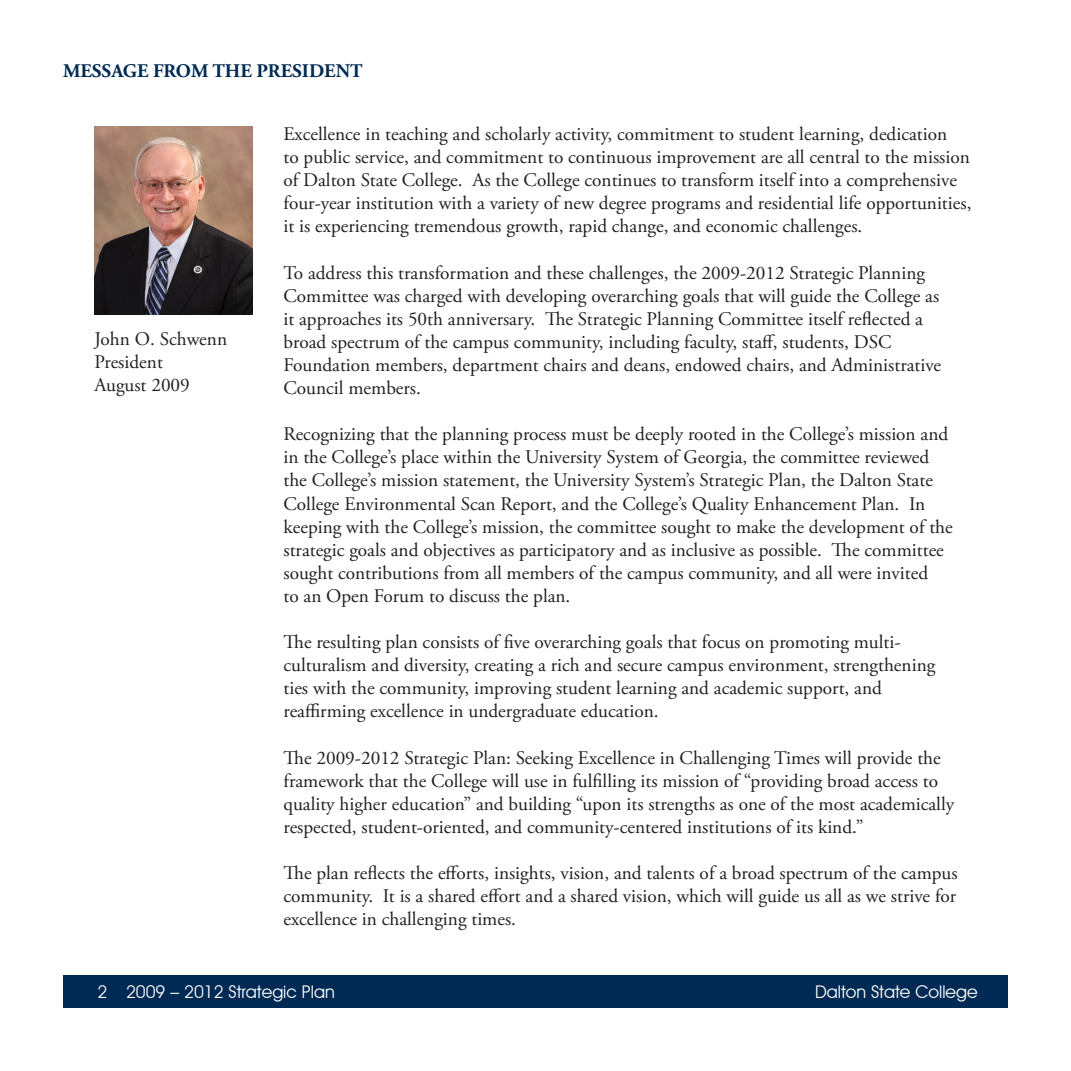
<style>
.page{position:relative;width:1071px;height:1071px;background:#fff}
.page>*{position:absolute;margin:0;border:0;box-sizing:border-box;transform-origin:0 0}
.t1{font:19.25px/23.1px "Adobe Garamond Pro";color:#231f20}
.t2{font:700 19.25px "Adobe Garamond Pro";color:#002a54}
.t3{font:17.5px "Avant Garde IT Cby BT";color:#fff}
</style>
<div class="page">
<img style="left:94px;top:126px;width:158px;height:189px">
<div style="left:63px;top:975px;width:945px;height:33px;background:#002a54"></div>
<p class="t2" style="left:63px;top:60px;width:301px">MESSAGE FROM THE PRESIDENT</p>
<p class="t1" style="left:94px;top:328px;width:134px">John O. Schwenn</p>
<p class="t1" style="left:94px;top:351px;width:70px">President</p>
<p class="t1" style="left:94px;top:374px;width:97px">August 2009</p>
<p class="t1" style="left:284px;top:123px;width:665px">Excellence in teaching and scholarly activity, commitment to student learning, dedication</p>
<p class="t1" style="left:284px;top:146px;width:689px">to public service, and commitment to continuous improvement are all central to the mission of Dalton State College. As the College continues to transform itself into a comprehensive four-year institution with a variety of new degree programs and residential life opportunities,</p>
<p class="t1" style="left:284px;top:215px;width:580px">it is experiencing tremendous growth, rapid change, and economic challenges.</p>
<p class="t1" style="left:284px;top:262px;width:643px">To address this transformation and these challenges, the 2009-2012 Strategic Planning</p>
<p class="t1" style="left:284px;top:285px;width:657px">Committee was charged with developing overarching goals that will guide the College as</p>
<p class="t1" style="left:284px;top:308px;width:641px">it approaches its 50th anniversary. The Strategic Planning Committee itself reflected a</p>
<p class="t1" style="left:284px;top:331px;width:610px">broad spectrum of the campus community, including faculty, staff, students, DSC</p>
<p class="t1" style="left:284px;top:354px;width:659px">Foundation members, department chairs and deans, endowed chairs, and Administrative<br>Council members.</p>
<p class="t1" style="left:284px;top:423px;width:666px">Recognizing that the planning process must be deeply rooted in the College’s mission and</p>
<p class="t1" style="left:284px;top:446px;width:647px">in the College’s place within the University System of Georgia, the committee reviewed</p>
<p class="t1" style="left:284px;top:469px;width:651px">the College’s mission statement, the University System’s Strategic Plan, the Dalton State</p>
<p class="t1" style="left:284px;top:493px;width:643px">College Environmental Scan Report, and the College’s Quality Enhancement Plan. In</p>
<p class="t1" style="left:284px;top:516px;width:671px">keeping with the College’s mission, the committee sought to make the development of the strategic goals and objectives as participatory and as inclusive as possible. The committee sought contributions from all members of the campus community, and all were invited</p>
<p class="t1" style="left:284px;top:585px;width:288px">to an Open Forum to discuss the plan.</p>
<p class="t1" style="left:284px;top:631px;width:619px">The resulting plan consists of five overarching goals that focus on promoting multi-</p>
<p class="t1" style="left:284px;top:654px;width:653px">culturalism and diversity, creating a rich and secure campus environment, strengthening</p>
<p class="t1" style="left:284px;top:677px;width:600px">ties with the community, improving student learning and academic support, and</p>
<p class="t1" style="left:284px;top:700px;width:377px">reaffirming excellence in undergraduate education.</p>
<p class="t1" style="left:284px;top:747px;width:659px">The 2009-2012 Strategic Plan: Seeking Excellence in Challenging Times will provide the</p>
<p class="t1" style="left:284px;top:770px;width:672px">framework that the College will use in fulfilling its mission of “providing broad access to quality higher education” and building “upon its strengths as one of the most academically respected, student-oriented, and community-centered institutions of its kind.”</p>
<p class="t1" style="left:284px;top:862px;width:676px">The plan reflects the efforts, insights, vision, and talents of a broad spectrum of the campus</p>
<p class="t1" style="left:284px;top:885px;width:674px">community. It is a shared effort and a shared vision, which will guide us all as we strive for</p>
<p class="t1" style="left:284px;top:908px;width:234px">excellence in challenging times.</p>
<p class="t3" style="left:98px;top:981px;width:239px">2 2009 – 2012 Strategic Plan</p>
<p class="t3" style="left:815px;top:981px;width:164px">Dalton State College</p>
</div>
